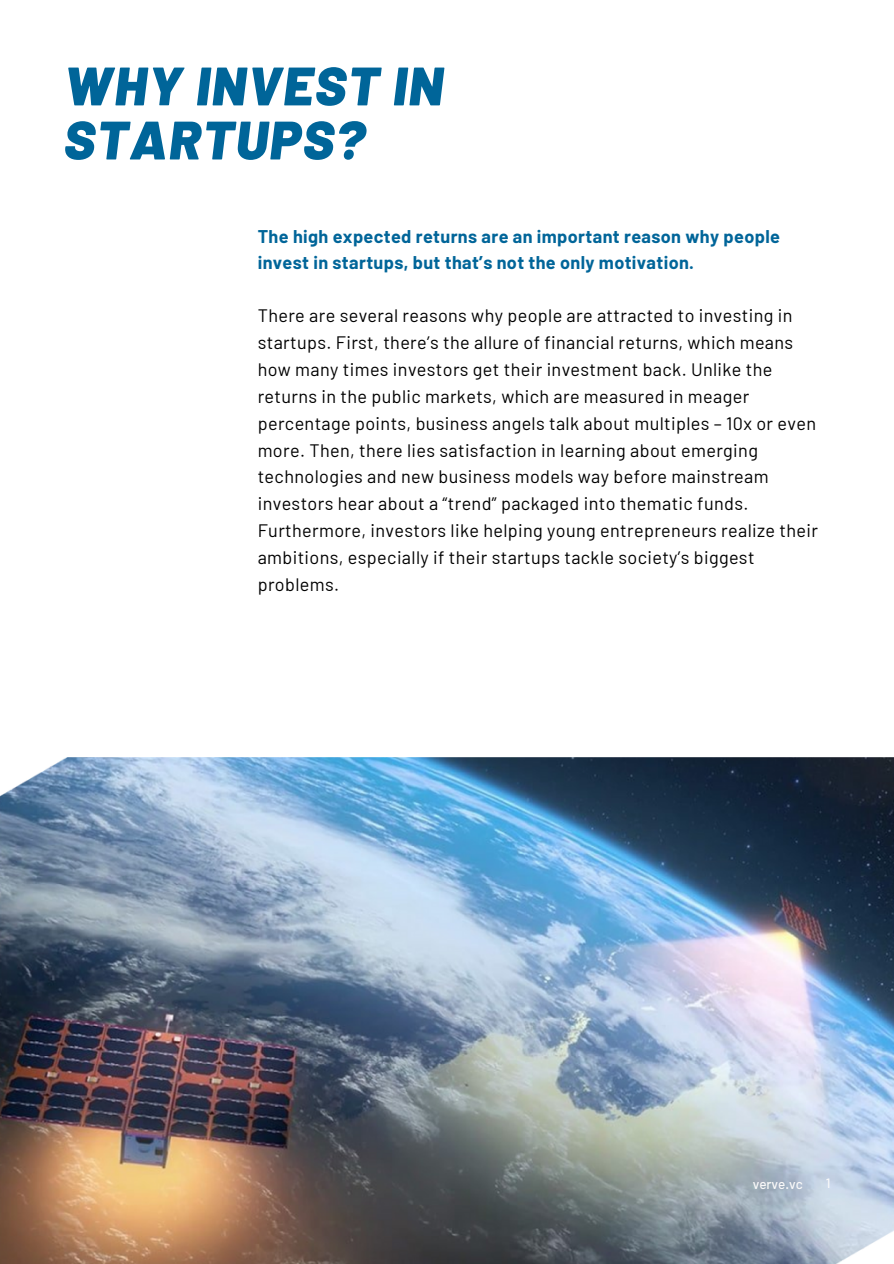
<style>
.page{position:relative;width:894px;height:1264px;background:#fff}
.page>*{position:absolute;margin:0;border:0;box-sizing:border-box;transform-origin:0 0}
.t1{font:italic 900 54px/54px "Barlow";letter-spacing:.03em;color:#006599}
.t2{font:18px/26.8px "Barlow";letter-spacing:.02em;color:#000}
.t3{font:700 18px/26.8px "Barlow";letter-spacing:.02em;color:#006599}
.t4{font:500 13.5px "Barlow";color:#f9f9f9}
</style>
<div class="page">
<img style="left:0;top:757px;width:893px;height:506px">
<h1 class="t1" style="left:64px;top:57px;width:381px">WHY INVEST IN<br>STARTUPS?</h1>
<p class="t3" style="left:258px;top:222px;width:523px">The high expected returns are an important reason why people invest in startups, but that’s not the only motivation.</p>
<p class="t2" style="left:258px;top:301px;width:561px">There are several reasons why people are attracted to investing in startups. First, there’s the allure of financial returns, which means how many times investors get their investment back. Unlike the returns in the public markets, which are measured in meager percentage points, business angels talk about multiples – 10x or even more. Then, there lies satisfaction in learning about emerging technologies and new business models way before mainstream investors hear about a “trend” packaged into thematic funds.<br>Furthermore, investors like helping young entrepreneurs realize their ambitions, especially if their startups tackle society’s biggest problems.</p>
<p class="t4" style="left:752px;top:1175px;width:52px">verve.vc</p>
<p class="t4" style="left:825px;top:1174px;width:6px">1</p>
</div>
